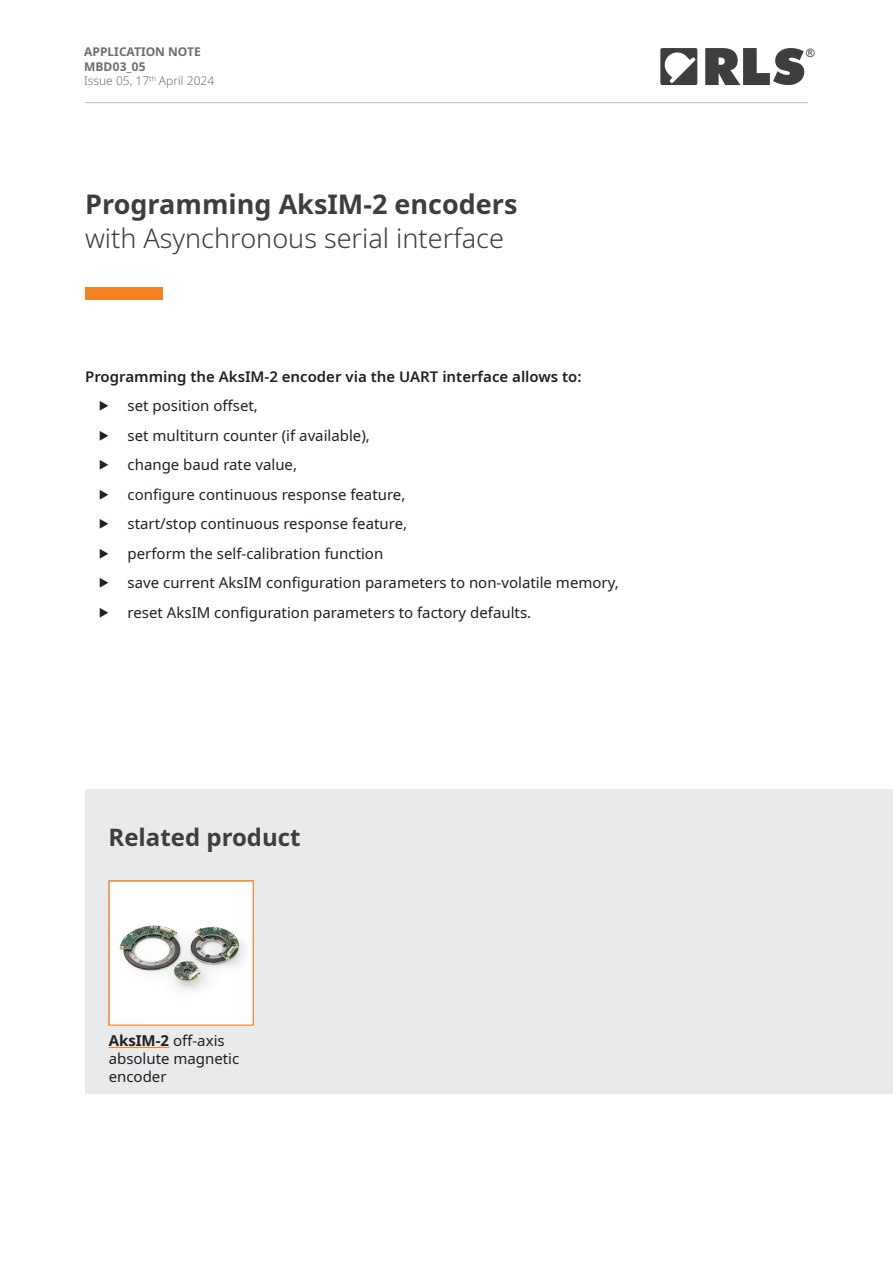
<style>
.page{position:relative;width:893px;height:1263px;background:#fff}
.page>*{position:absolute;margin:0;border:0;box-sizing:border-box;transform-origin:0 0}
.t1{font:300 27px "Noto Sans";color:#3e3e3f}
.t2{font:700 27px "Noto Sans";color:#3e3e3f}
.t3{font:700 24px "Noto Sans";color:#3e3e3f}
.t4{font:15px/18px "Noto Sans";color:#231f20}
.p_body-introduction-bold{font:600 15px "Noto Sans";color:#231f20}
.t5{font:700 12px "Noto Sans";color:#6c6d70}
.t6{font:300 12px "Noto Sans";color:#6c6d70}
.t7{font:11.55px "Arial";color:#3e3e3f}
.s1{font-weight:700}
</style>
<div class="page">
<div style="left:85px;top:789px;width:808px;height:304px;background:#e9eaeb"></div>
<hr style="left:85px;top:102px;width:723px;height:1px;background:#bcbdc0">
<svg style="left:705px;top:48px;width:99px;height:37px"></svg>
<svg style="left:660px;top:48px;width:37px;height:37px"></svg>
<div style="left:85px;top:287px;width:77px;height:12px;background:#f58220"></div>
<hr style="left:109px;top:1047px;width:60px;height:1px;background:#f58220">
<svg style="left:110px;top:882px;width:142px;height:142px;background:#e7e8e7"></svg>
<div style="left:108px;top:880px;width:146px;height:146px;border:1px solid #f58220"></div>
<p class="t5" style="left:84px;top:43px;width:118px">APPLICATION NOTE</p>
<p class="t5" style="left:84px;top:58px;width:63px">MBD03_05</p>
<p class="t6" style="left:84px;top:72px;width:132px">Issue 05, 17<sup>th</sup> April 2024</p>
<h1 class="t2" style="left:85px;top:185px;width:434px">Programming AksIM-2 encoders</h1>
<h1 class="t1" style="left:85px;top:219px;width:420px">with Asynchronous serial interface</h1>
<p class="p_body-introduction-bold" style="left:85px;top:366px;width:498px">Programming the AksIM-2 encoder via the UART interface allows to:</p>
<p class="t4" style="left:98px;top:397px;width:162px">⯈ set position offset,</p>
<p class="t4" style="left:98px;top:427px;width:274px">⯈ set multiturn counter (if available),</p>
<p class="t4" style="left:98px;top:456px;width:201px">⯈ change baud rate value,</p>
<p class="t4" style="left:98px;top:486px;width:309px">⯈ configure continuous response feature,</p>
<p class="t4" style="left:98px;top:515px;width:311px">⯈ start/stop continuous response feature,</p>
<p class="t4" style="left:98px;top:545px;width:287px">⯈ perform the self-calibration function</p>
<p class="t4" style="left:98px;top:574px;width:522px">⯈ save current AksIM configuration parameters to non-volatile memory,</p>
<p class="t4" style="left:98px;top:604px;width:435px">⯈ reset AksIM configuration parameters to factory defaults.</p>
<h2 class="t3" style="left:109px;top:820px;width:194px">Related product</h2>
<p class="t4" style="left:109px;top:1032px;width:132px"><span class="s1">AksIM-2</span> off-axis absolute magnetic encoder</p>
<p class="t7" style="left:806px;top:45px;width:10px">®</p>
</div>
